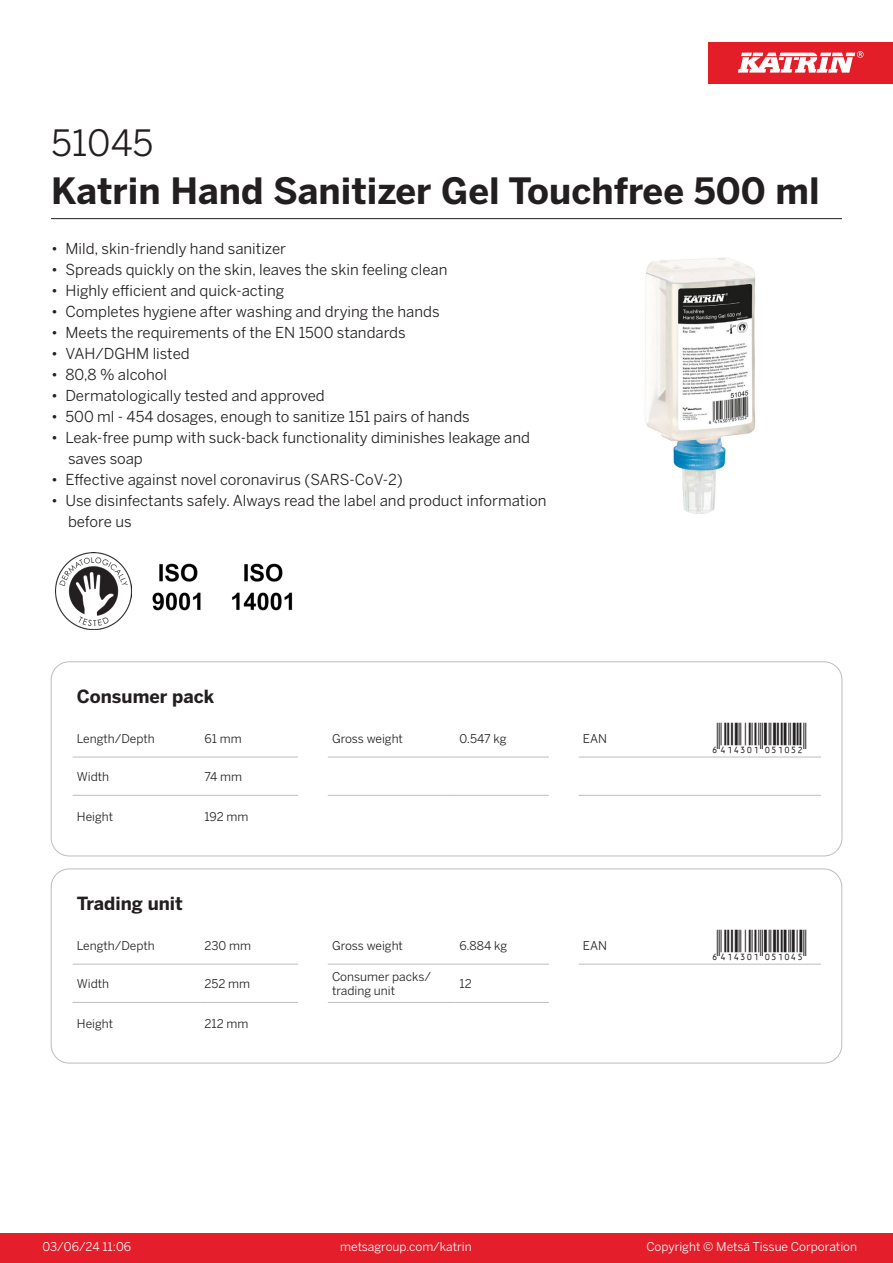
<style>
.page{position:relative;width:893px;height:1263px;background:#fff}
.page>*{position:absolute;margin:0;border:0;box-sizing:border-box;transform-origin:0 0}
.Product_Name{font:700 36px "Benton Sans";color:#231f20}
.External_material_co{font:36px "Benton Sans";color:#231f20}
.T_EAN{font:30px "Viisas EAN Matala";color:#231f20}
.T_TableHeader{font:700 18px "Benton Sans";color:#231f20}
.MarketingBullets{font:15px/21px "Benton Sans";color:#231f20}
.T_TableBody{font:12px/14.4px "Benton Sans";color:#231f20}
.t1{font:12px "Benton Sans";color:#fff}
</style>
<div class="page">
<div style="left:0;top:1233px;width:893px;height:30px;background:#e41e2b"></div>
<div style="left:708px;top:43px;width:185px;height:41px;background:#e31e28"></div>
<svg style="left:738px;top:51px;width:126px;height:22px"></svg>
<hr style="left:73px;top:757px;width:127px;height:1px;background:#bcbdc0">
<hr style="left:200px;top:757px;width:98px;height:1px;background:#bcbdc0">
<hr style="left:328px;top:757px;width:127px;height:1px;background:#bcbdc0">
<hr style="left:455px;top:757px;width:94px;height:1px;background:#bcbdc0">
<hr style="left:579px;top:757px;width:127px;height:1px;background:#bcbdc0">
<hr style="left:706px;top:757px;width:115px;height:1px;background:#bcbdc0">
<hr style="left:73px;top:795px;width:127px;height:1px;background:#bcbdc0">
<hr style="left:200px;top:795px;width:98px;height:1px;background:#bcbdc0">
<hr style="left:328px;top:795px;width:127px;height:1px;background:#bcbdc0">
<hr style="left:455px;top:795px;width:94px;height:1px;background:#bcbdc0">
<hr style="left:579px;top:795px;width:127px;height:1px;background:#bcbdc0">
<hr style="left:706px;top:795px;width:115px;height:1px;background:#bcbdc0">
<div style="left:51px;top:662px;width:791px;height:194px;border:1px solid #bcbdc0;border-radius:18px"></div>
<hr style="left:73px;top:964px;width:127px;height:1px;background:#bcbdc0">
<hr style="left:200px;top:964px;width:98px;height:1px;background:#bcbdc0">
<hr style="left:328px;top:964px;width:127px;height:1px;background:#bcbdc0">
<hr style="left:455px;top:964px;width:94px;height:1px;background:#bcbdc0">
<hr style="left:579px;top:964px;width:127px;height:1px;background:#bcbdc0">
<hr style="left:706px;top:964px;width:115px;height:1px;background:#bcbdc0">
<hr style="left:73px;top:1002px;width:127px;height:1px;background:#bcbdc0">
<hr style="left:200px;top:1002px;width:98px;height:1px;background:#bcbdc0">
<hr style="left:328px;top:1002px;width:127px;height:1px;background:#bcbdc0">
<hr style="left:455px;top:1002px;width:94px;height:1px;background:#bcbdc0">
<div style="left:51px;top:869px;width:791px;height:194px;border:1px solid #bcbdc0;border-radius:18px"></div>
<img style="left:645px;top:257px;width:111px;height:257px">
<img style="left:55px;top:553px;width:77px;height:76px">
<img style="left:152px;top:563px;width:49px;height:48px">
<img style="left:232px;top:563px;width:61px;height:48px">
<hr style="left:51px;top:218px;width:791px;height:1px;background:#231f20">
<p class="External_material_co" style="left:51px;top:121px;width:104px">51045</p>
<p class="Product_Name" style="left:51px;top:168px;width:770px">Katrin Hand Sanitizer Gel Touchfree 500 ml</p>
<p class="MarketingBullets" style="left:51px;top:238px;width:237px">• Mild, skin-friendly hand sanitizer</p>
<p class="MarketingBullets" style="left:51px;top:259px;width:398px">• Spreads quickly on the skin, leaves the skin feeling clean</p>
<p class="MarketingBullets" style="left:51px;top:280px;width:235px">• Highly efficient and quick-acting</p>
<p class="MarketingBullets" style="left:51px;top:301px;width:390px">• Completes hygiene after washing and drying the hands</p>
<p class="MarketingBullets" style="left:51px;top:322px;width:356px">• Meets the requirements of the EN 1500 standards</p>
<p class="MarketingBullets" style="left:51px;top:343px;width:140px">• VAH/DGHM listed</p>
<p class="MarketingBullets" style="left:51px;top:364px;width:118px">• 80,8 % alcohol</p>
<p class="MarketingBullets" style="left:51px;top:385px;width:275px">• Dermatologically tested and approved</p>
<p class="MarketingBullets" style="left:51px;top:406px;width:420px">• 500 ml - 454 dosages, enough to sanitize 151 pairs of hands</p>
<p class="MarketingBullets" style="left:68px;top:427px;width:463px;text-indent:-17px">• Leak-free pump with suck-back functionality diminishes leakage and saves soap</p>
<p class="MarketingBullets" style="left:51px;top:469px;width:353px">• Effective against novel coronavirus (SARS-CoV-2)</p>
<p class="MarketingBullets" style="left:68px;top:490px;width:480px;text-indent:-17px">• Use disinfectants safely. Always read the label and product information before us</p>
<p class="T_TableHeader" style="left:77px;top:685px;width:139px">Consumer pack</p>
<p class="T_TableBody" style="left:77px;top:731px;width:79px">Length/Depth</p>
<p class="T_TableBody" style="left:204px;top:731px;width:39px">61 mm</p>
<p class="T_TableBody" style="left:332px;top:731px;width:72px">Gross weight</p>
<p class="T_TableBody" style="left:460px;top:731px;width:48px">0.547 kg</p>
<p class="T_TableBody" style="left:583px;top:731px;width:26px">EAN</p>
<p class="T_EAN" style="left:710px;top:722px;width:97px">*6414301051052*</p>
<p class="T_TableBody" style="left:77px;top:769px;width:34px">Width</p>
<p class="T_TableBody" style="left:204px;top:769px;width:39px">74 mm</p>
<p class="T_TableBody" style="left:77px;top:810px;width:38px">Height</p>
<p class="T_TableBody" style="left:204px;top:810px;width:46px">192 mm</p>
<p class="T_TableHeader" style="left:77px;top:892px;width:108px">Trading unit</p>
<p class="T_TableBody" style="left:77px;top:938px;width:79px">Length/Depth</p>
<p class="T_TableBody" style="left:204px;top:938px;width:48px">230 mm</p>
<p class="T_TableBody" style="left:332px;top:938px;width:72px">Gross weight</p>
<p class="T_TableBody" style="left:460px;top:938px;width:49px">6.884 kg</p>
<p class="T_TableBody" style="left:583px;top:938px;width:26px">EAN</p>
<p class="T_EAN" style="left:710px;top:930px;width:97px">*6414301051045*</p>
<p class="T_TableBody" style="left:77px;top:976px;width:34px">Width</p>
<p class="T_TableBody" style="left:204px;top:976px;width:47px">252 mm</p>
<p class="T_TableBody" style="left:332px;top:969px;width:100px">Consumer packs/ trading unit</p>
<p class="T_TableBody" style="left:460px;top:976px;width:14px">12</p>
<p class="T_TableBody" style="left:77px;top:1017px;width:38px">Height</p>
<p class="T_TableBody" style="left:204px;top:1017px;width:45px">212 mm</p>
<p class="t1" style="left:43px;top:1239px;width:90px">03/06/24 11:06</p>
<p class="t1" style="left:340px;top:1239px;width:133px">metsagroup.com/katrin</p>
<p class="t1" style="left:646px;top:1239px;width:212px">Copyright © Metsä Tissue Corporation</p>
</div>
